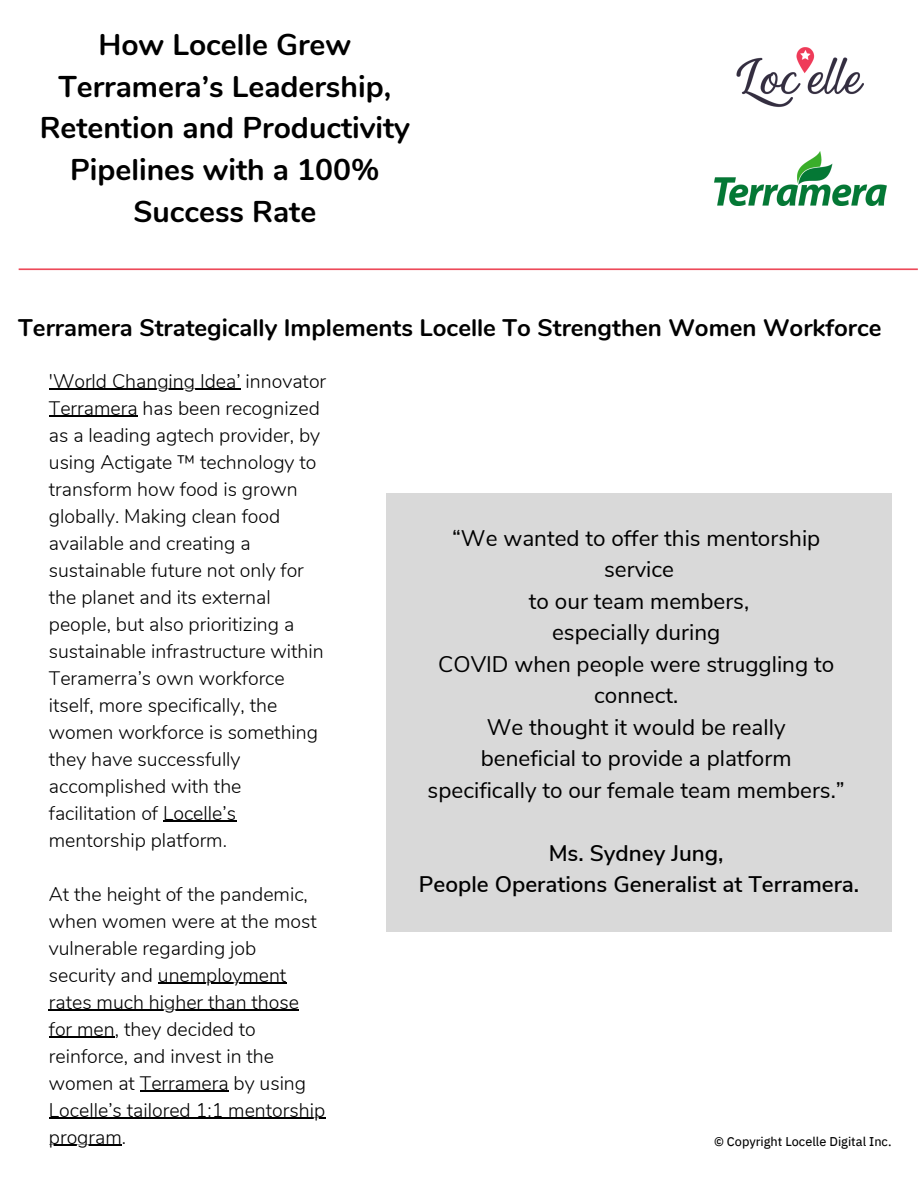
<style>
.page{position:relative;width:918px;height:1188px;background:#fff}
.page>*{position:absolute;margin:0;border:0;box-sizing:border-box;transform-origin:0 0}
.t1{font:700 30px/41.7px "Nunito";color:#000;text-align:center}
.t2{font:700 24px "Nunito";color:#000}
.t3{font:22.5px "Nunito Sans";color:#000}
.t4{font:600 22.5px "Nunito Sans";color:#000}
.t5{font:300 19.5px/27px "Nunito";color:#000}
.t6{font:12.75px "IBM Plex Sans Hebrew Text";color:#000}
</style>
<div class="page">
<svg style="left:19px;top:268px;width:899px;height:2px;background:#f0707c"></svg>
<img style="left:714px;top:152px;width:172px;height:54px">
<img style="left:736px;top:47px;width:127px;height:60px">
<hr style="left:49px;top:389px;width:192px;height:1px;background:#000">
<hr style="left:49px;top:416px;width:89px;height:1px;background:#000">
<hr style="left:163px;top:821px;width:73px;height:1px;background:#000">
<hr style="left:158px;top:983px;width:128px;height:1px;background:#000">
<hr style="left:49px;top:1010px;width:250px;height:1px;background:#000">
<hr style="left:49px;top:1037px;width:66px;height:1px;background:#000">
<hr style="left:140px;top:1091px;width:89px;height:1px;background:#000">
<hr style="left:49px;top:1118px;width:276px;height:1px;background:#000">
<hr style="left:49px;top:1145px;width:73px;height:1px;background:#000">
<div style="left:387px;top:493px;width:505px;height:439px;background:#d9d9d9"></div>
<p class="t1" style="left:40px;top:24px;width:372px">How Locelle Grew<br>Terramera’s Leadership,<br>Retention and Productivity<br>Pipelines with a 100%<br>Success Rate</p>
<p class="t2" style="left:18px;top:312px;width:865px">Terramera Strategically Implements Locelle To Strengthen Women Workforce</p>
<p class="t5" style="left:49px;top:368px;width:279px">'World Changing Idea’ innovator<br>Terramera has been recognized as a leading agtech provider, by using Actigate ™ technology to transform how food is grown globally. Making clean food available and creating a sustainable future not only for the planet and its external people, but also prioritizing a sustainable infrastructure within<br>Teramerra’s own workforce itself, more specifically, the women workforce is something they have successfully accomplished with the facilitation of Locelle’s mentorship platform.</p>
<p class="t5" style="left:49px;top:881px;width:278px">At the height of the pandemic, when women were at the most vulnerable regarding job security and unemployment rates much higher than those for men, they decided to reinforce, and invest in the women at Terramera by using<br>Locelle’s tailored 1:1 mentorship program.</p>
<p class="t3" style="left:452px;top:523px;width:370px">“We wanted to offer this mentorship</p>
<p class="t3" style="left:604px;top:555px;width:72px">service</p>
<p class="t3" style="left:529px;top:586px;width:222px">to our team members,</p>
<p class="t3" style="left:552px;top:618px;width:170px">especially during</p>
<p class="t3" style="left:438px;top:649px;width:397px">COVID when people were struggling to</p>
<p class="t3" style="left:594px;top:681px;width:86px">connect.</p>
<p class="t3" style="left:487px;top:712px;width:300px">We thought it would be really</p>
<p class="t3" style="left:481px;top:744px;width:312px">beneficial to provide a platform</p>
<p class="t3" style="left:428px;top:775px;width:419px">specifically to our female team members.”</p>
<p class="t4" style="left:549px;top:838px;width:176px">Ms. Sydney Jung,</p>
<p class="t4" style="left:419px;top:870px;width:442px">People Operations Generalist at Terramera.</p>
<p class="t6" style="left:714px;top:1133px;width:179px">© Copyright Locelle Digital Inc.</p>
</div>
